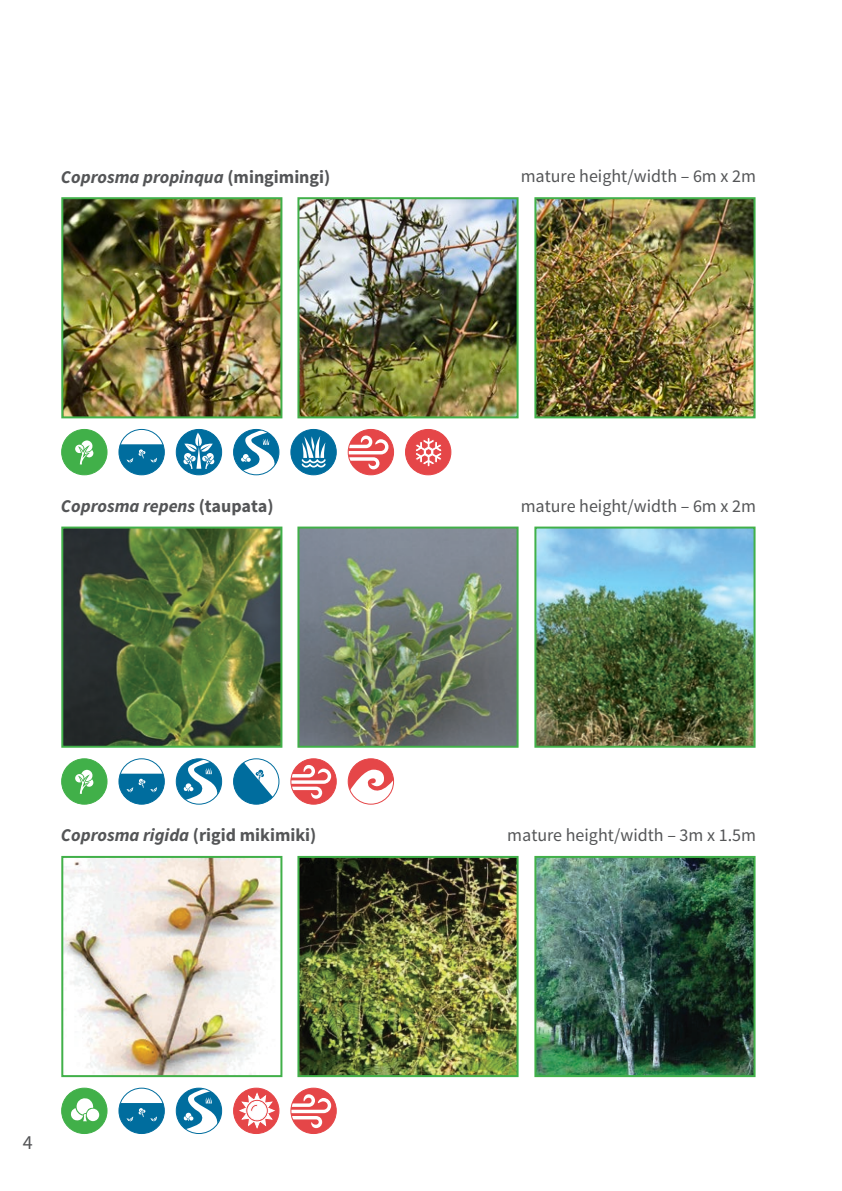
<style>
.page{position:relative;width:842px;height:1191px;background:#fff}
.page>*{position:absolute;margin:0;border:0;box-sizing:border-box;transform-origin:0 0}
.t1{font:20px "Source Sans Pro";color:#545557}
.t2{font:18px "Source Sans Pro";color:#545557}
.t3{font:italic 700 18px "Source Sans Pro";color:#545557}
.t4{font:700 18px "Source Sans Pro";color:#545557}
.s1{font-style:normal}
.s2{font-style:italic}
</style>
<div class="page">
<div style="left:291px;top:429px;width:45px;height:46px;background:#006d9e;border-radius:50%"></div>
<div style="left:290px;top:429px;width:47px;height:46px;border:1px solid #006d9e;border-radius:50%"></div>
<svg style="left:302px;top:436px;width:24px;height:31px"></svg>
<svg style="left:348px;top:429px;width:46px;height:46px"></svg>
<div style="left:348px;top:429px;width:46px;height:46px;border:1px solid #e54648;border-radius:50%"></div>
<div style="left:405px;top:429px;width:46px;height:46px;background:#e54648;border-radius:50%"></div>
<div style="left:405px;top:429px;width:46px;height:46px;border:1px solid #e54648;border-radius:50%"></div>
<svg style="left:416px;top:438px;width:26px;height:29px"></svg>
<svg style="left:234px;top:429px;width:45px;height:46px"></svg>
<svg style="left:234px;top:429px;width:45px;height:41px"></svg>
<div style="left:176px;top:429px;width:46px;height:46px;background:#006d9e;border-radius:50%"></div>
<div style="left:176px;top:429px;width:46px;height:46px;border:1px solid #006d9e;border-radius:50%"></div>
<svg style="left:183px;top:432px;width:31px;height:37px"></svg>
<svg style="left:119px;top:444px;width:45px;height:31px"></svg>
<div style="left:62px;top:429px;width:45px;height:46px;background:#41b049;border-radius:50%"></div>
<div style="left:61px;top:429px;width:46px;height:46px;border:1px solid #41b049;border-radius:50%"></div>
<svg style="left:75px;top:440px;width:18px;height:24px"></svg>
<img style="left:64px;top:200px;width:215px;height:215px">
<div style="left:61px;top:197px;width:221px;height:221px;border:2px solid #41b049"></div>
<img style="left:300px;top:200px;width:216px;height:215px">
<div style="left:297px;top:197px;width:222px;height:221px;border:2px solid #41b049"></div>
<img style="left:537px;top:200px;width:215px;height:215px">
<div style="left:534px;top:197px;width:221px;height:221px;border:2px solid #41b049"></div>
<svg style="left:291px;top:760px;width:45px;height:44px"></svg>
<div style="left:290px;top:758px;width:47px;height:46px;border:1px solid #e54648;border-radius:50%"></div>
<svg style="left:348px;top:759px;width:46px;height:45px"></svg>
<div style="left:348px;top:758px;width:46px;height:46px;border:1px solid #e54648;border-radius:50%"></div>
<svg style="left:348px;top:759px;width:45px;height:39px"></svg>
<div style="left:233px;top:758px;width:46px;height:46px;border:1px solid #006d9e;border-radius:50%"></div>
<svg style="left:234px;top:762px;width:39px;height:42px"></svg>
<svg style="left:176px;top:759px;width:46px;height:41px"></svg>
<svg style="left:119px;top:773px;width:45px;height:31px"></svg>
<div style="left:62px;top:759px;width:45px;height:45px;background:#41b049;border-radius:50%"></div>
<div style="left:61px;top:758px;width:46px;height:46px;border:1px solid #41b049;border-radius:50%"></div>
<svg style="left:75px;top:770px;width:18px;height:24px"></svg>
<img style="left:64px;top:529px;width:215px;height:215px">
<div style="left:61px;top:526px;width:221px;height:221px;border:2px solid #41b049"></div>
<img style="left:300px;top:529px;width:216px;height:215px">
<div style="left:297px;top:526px;width:222px;height:221px;border:2px solid #41b049"></div>
<img style="left:537px;top:529px;width:215px;height:215px">
<div style="left:534px;top:526px;width:221px;height:221px;border:2px solid #41b049"></div>
<svg style="left:292px;top:1089px;width:44px;height:44px"></svg>
<div style="left:290px;top:1087px;width:47px;height:47px;border:1px solid #e54648;border-radius:50%"></div>
<div style="left:234px;top:1088px;width:45px;height:45px;background:#e54648;border-radius:50%"></div>
<div style="left:233px;top:1087px;width:46px;height:47px;border:1px solid #e54648;border-radius:50%"></div>
<svg style="left:239px;top:1092px;width:35px;height:36px"></svg>
<svg style="left:176px;top:1088px;width:46px;height:41px"></svg>
<svg style="left:119px;top:1103px;width:45px;height:30px"></svg>
<div style="left:62px;top:1088px;width:45px;height:45px;background:#41b049;border-radius:50%"></div>
<div style="left:61px;top:1087px;width:46px;height:47px;border:1px solid #41b049;border-radius:50%"></div>
<div style="left:87px;top:1108px;width:12px;height:13px;background:#fff;border-radius:50%"></div>
<svg style="left:71px;top:1098px;width:22px;height:23px"></svg>
<img style="left:64px;top:859px;width:215px;height:215px">
<div style="left:61px;top:856px;width:221px;height:221px;border:2px solid #41b049"></div>
<img style="left:300px;top:859px;width:216px;height:215px">
<div style="left:297px;top:856px;width:222px;height:221px;border:2px solid #41b049"></div>
<img style="left:537px;top:859px;width:215px;height:215px">
<div style="left:534px;top:856px;width:221px;height:221px;border:2px solid #41b049"></div>
<p class="t3" style="left:61px;top:165px;width:271px">Coprosma propinqua <span class="s1">(mingimingi)</span></p>
<p class="t2" style="left:521px;top:165px;width:237px">mature height/width – 6m x 2m</p>
<p class="t3" style="left:61px;top:494px;width:214px">Coprosma repens <span class="s1">(taupata)</span></p>
<p class="t2" style="left:521px;top:494px;width:237px">mature height/width – 6m x 2m</p>
<p class="t4" style="left:61px;top:823px;width:257px"><span class="s2">Coprosma rigida</span> (rigid mikimiki)</p>
<p class="t2" style="left:507px;top:824px;width:250px">mature height/width – 3m x 1.5m</p>
<p class="t1" style="left:23px;top:1130px;width:11px">4</p>
</div>
